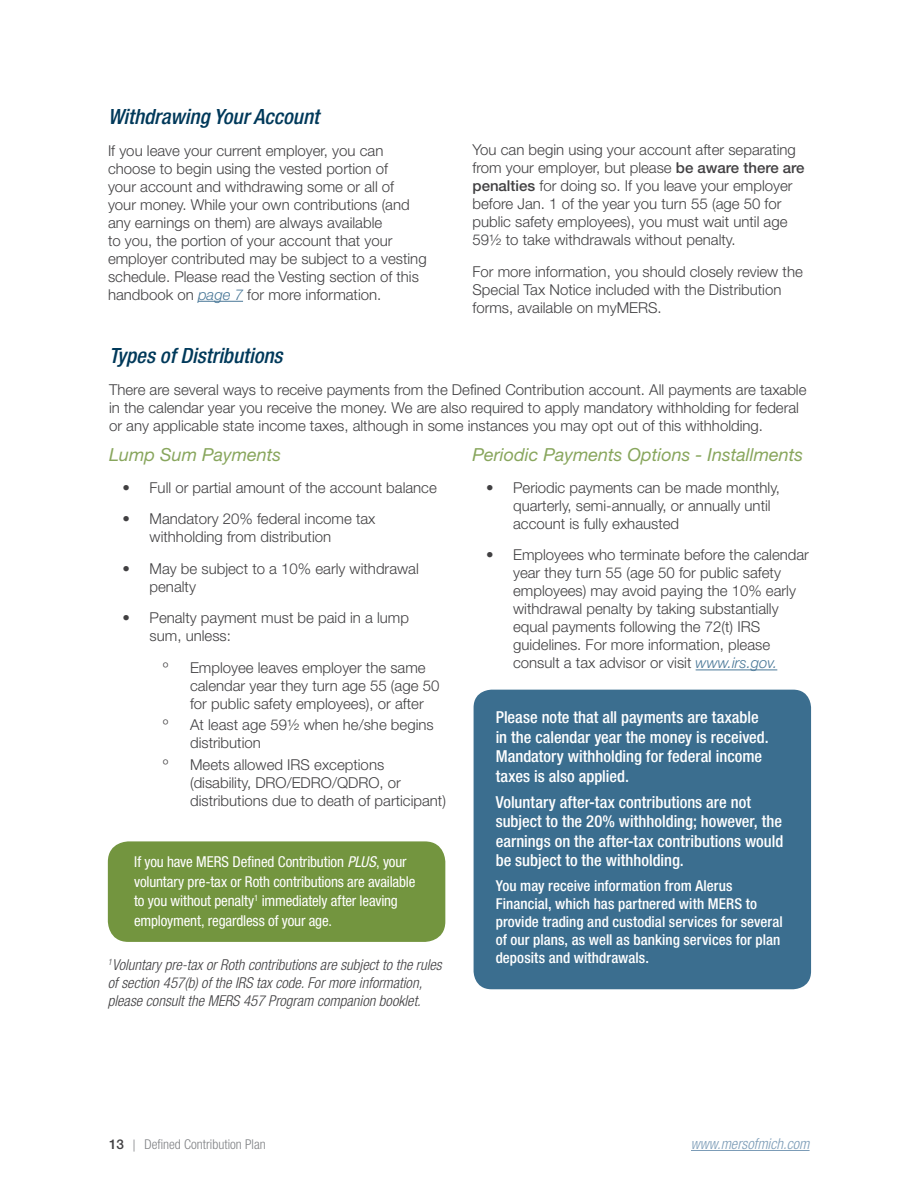
<style>
.page{position:relative;width:918px;height:1188px;background:#fff}
.page>*{position:absolute;margin:0;border:0;box-sizing:border-box;transform-origin:0 0}
.t1{font:italic 500 condensed 21px "Helvetica Neue LT Std";color:#00395a}
.t2{font:italic 18px "Helvetica Neue LT Std";color:#88a65d}
.t3{font:500 condensed 16.5px/19.5px "Helvetica Neue LT Std";color:#fff}
.t4{font:300 15px/18px "Helvetica Neue LT Std";color:#414042}
.t5{font:500 condensed 15px/18px "Helvetica Neue LT Std";letter-spacing:.005em;color:#fff}
.t6{font:condensed 15px/19.5px "Helvetica Neue LT Std";letter-spacing:-.01em;color:#fff}
.t7{font:italic 300 condensed 15px/18px "Helvetica Neue LT Std";color:#414042}
.t8{font:italic 300 condensed 15px "Helvetica Neue LT Std";color:#7c9cb7}
.t9{font:300 condensed 13.5px "Helvetica Neue LT Std";color:#808285}
.s1{font-style:italic;color:#4a7898}
.s2{font-weight:500}
.s3{font-style:italic}
.s4{font-weight:500;font-stretch:normal;color:#414042}
.s5{font-family:"Frutiger Neue LT Pro";font-stretch:normal;font-size:12px}
</style>
<div class="page">
<hr style="left:691px;top:1150px;width:119px;height:1px;background:#7c9cb7">
<hr style="left:198px;top:301px;width:45px;height:1px;background:#4a7898">
<hr style="left:696px;top:670px;width:81px;height:1px;background:#4a7898">
<div style="left:474px;top:690px;width:337px;height:299px;background:#3b6e8f;border-radius:18px"></div>
<div style="left:108px;top:841px;width:337px;height:101px;background:#73953f;border-radius:21px"></div>
<h1 class="t1" style="left:108px;top:104px;width:212px">Withdrawing Your Account</h1>
<p class="t4" style="left:108px;top:141px;width:320px">If you leave your current employer, you can choose to begin using the vested portion of<br>your account and withdrawing some or all of<br>your money. While your own contributions (and any earnings on them) are always available<br>to you, the portion of your account that your employer contributed may be subject to a vesting schedule. Please read the Vesting section of this handbook on <span class="s1">page 7</span> for more information.</p>
<p class="t4" style="left:473px;top:141px;width:334px">You can begin using your account after separating from your employer, but please <span class="s2">be aware there are penalties</span> for doing so. If you leave your employer before Jan. 1 of the year you turn 55 (age 50 for public safety employees), you must wait until age 59½ to take withdrawals without penalty.</p>
<p class="t4" style="left:473px;top:262px;width:332px">For more information, you should closely review the<br>Special Tax Notice included with the Distribution forms, available on myMERS.</p>
<h1 class="t1" style="left:109px;top:343px;width:175px">Types of Distributions</h1>
<p class="t4" style="left:109px;top:380px;width:699px">There are several ways to receive payments from the Defined Contribution account. All payments are taxable in the calendar year you receive the money. We are also required to apply mandatory withholding for federal or any applicable state income taxes, although in some instances you may opt out of this withholding.</p>
<p class="t2" style="left:109px;top:444px;width:174px">Lump Sum Payments</p>
<p class="t4" style="left:123px;top:478px;width:316px">• Full or partial amount of the account balance</p>
<p class="t4" style="left:150px;top:510px;width:227px;text-indent:-27px">• Mandatory 20% federal income tax withholding from distribution</p>
<p class="t4" style="left:150px;top:559px;width:271px;text-indent:-27px">• May be subject to a 10% early withdrawal penalty</p>
<p class="t4" style="left:150px;top:609px;width:261px;text-indent:-27px">• Penalty payment must be paid in a lump sum, unless:</p>
<p class="t4" style="left:163px;top:658px;width:7px">º</p>
<p class="t4" style="left:190px;top:658px;width:251px">Employee leaves employer the same calendar year they turn age 55 (age 50 for public safety employees), or after</p>
<p class="t4" style="left:163px;top:716px;width:7px">º</p>
<p class="t4" style="left:190px;top:716px;width:245px">At least age 59½ when he/she begins distribution</p>
<p class="t4" style="left:163px;top:755px;width:7px">º</p>
<p class="t4" style="left:190px;top:755px;width:257px">Meets allowed IRS exceptions (disability, DRO/EDRO/QDRO, or distributions due to death of participant)</p>
<p class="t6" style="left:134px;top:852px;width:283px">If you have MERS Defined Contribution <span class="s3">PLUS</span>, your voluntary pre-tax or Roth contributions are available to you without penalty<sup>1</sup> immediately after leaving employment, regardless of your age.</p>
<p class="t7" style="left:108px;top:956px;width:335px"><sup>1</sup>Voluntary pre-tax or Roth contributions are subject to the rules of section 457(b) of the IRS tax code. For more information, please consult the MERS 457 Program companion booklet.</p>
<p class="t2" style="left:473px;top:444px;width:332px">Periodic Payments Options - Installments</p>
<p class="t4" style="left:513px;top:478px;width:269px;text-indent:-27px">• Periodic payments can be made monthly, quarterly, semi-annually, or annually until account is fully exhausted</p>
<p class="t4" style="left:513px;top:546px;width:297px;text-indent:-27px">• Employees who terminate before the calendar year they turn 55 (age 50 for public safety employees) may avoid paying the 10% early withdrawal penalty by taking substantially equal payments following the 72(t) IRS guidelines. For more information, please consult a tax advisor or visit <span class="s1">www.irs.gov.</span></p>
<p class="t3" style="left:496px;top:707px;width:275px">Please note that all payments are taxable in the calendar year the money is received.<br>Mandatory withholding for federal income taxes is also applied.</p>
<p class="t3" style="left:496px;top:792px;width:289px">Voluntary after-tax contributions are not subject to the 20% withholding; however, the earnings on the after-tax contributions would be subject to the withholding.</p>
<p class="t5" style="left:496px;top:877px;width:289px">You may receive information from Alerus Financial, which has partnered with MERS to provide trading and custodial services for several of our plans, as well as banking services for plan deposits and withdrawals.</p>
<p class="t9" style="left:109px;top:1136px;width:158px"><span class="s4">13</span> <span class="s5">|</span> Defined Contribution Plan</p>
<p class="t8" style="left:691px;top:1135px;width:120px">www.mersofmich.com</p>
</div>
